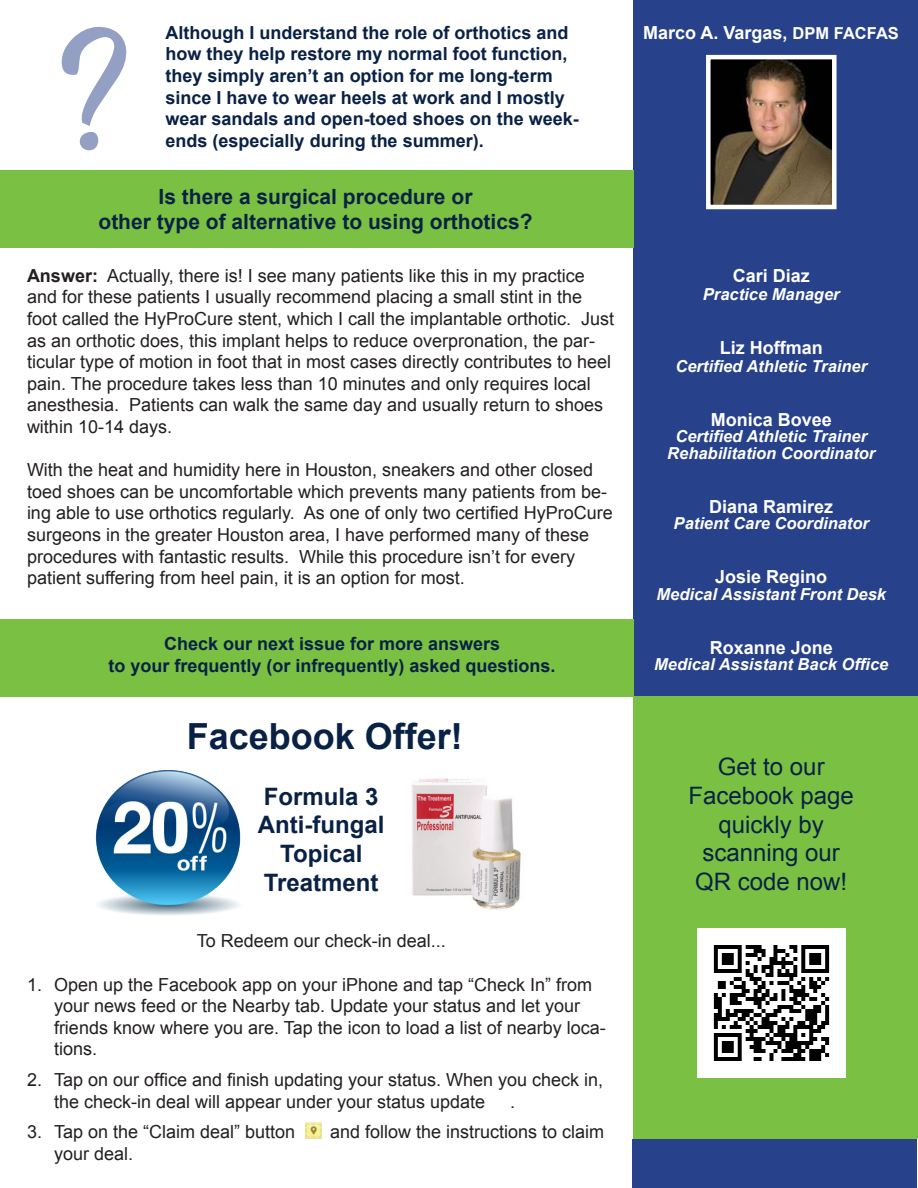
<style>
.page{position:relative;width:918px;height:1188px;background:#fff}
.page>*{position:absolute;margin:0;border:0;box-sizing:border-box;transform-origin:0 0}
.t1{font:700 36px "Arial";color:#092145}
.t2{font:24px/28.8px "Arial";color:#092145;text-align:center}
.t3{font:700 24px "Arial";color:#092145}
.t4{font:700 21px "Arial";color:#092145}
.t5{font:18px/21.6px "Arial";color:#231f20}
.t6{font:700 18px/21.6px "Arial";color:#092145}
.t7{font:700 18px "Arial";color:#fff}
.t8{font:italic 700 16.5px "Arial";color:#fff}
.s1{font-size:16.5px}
.s2{font-weight:700}
</style>
<div class="page">
<div style="left:633px;top:0;width:285px;height:697px;background:#27418a"></div>
<div style="left:0;top:171px;width:633px;height:77px;background:#7ac143"></div>
<div style="left:632px;top:1139px;width:285px;height:49px;background:#27418a"></div>
<img style="left:711px;top:60px;width:121px;height:144px">
<div style="left:706px;top:55px;width:131px;height:154px;border:4px solid #fff"></div>
<div style="left:0;top:619px;width:633px;height:78px;background:#7ac143"></div>
<div style="left:633px;top:697px;width:285px;height:442px;background:#7ac143"></div>
<img style="left:95px;top:770px;width:146px;height:145px">
<svg style="left:61px;top:27px;width:66px;height:123px"></svg>
<img style="left:697px;top:929px;width:149px;height:148px">
<img style="left:412px;top:778px;width:109px;height:132px">
<img style="left:305px;top:1122px;width:17px;height:17px">
<p class="t6" style="left:166px;top:22px;width:405px">Although I understand the role of orthotics and</p>
<p class="t7" style="left:643px;top:20px;width:257px">Marco A. Vargas, <span class="s1">DPM FACFAS</span></p>
<p class="t6" style="left:166px;top:44px;width:415px">how they help restore my normal foot function, they simply aren’t an option for me long-term since I have to wear heels at work and I mostly wear sandals and open-toed shoes on the week&shy;ends (especially during the summer).</p>
<p class="t4" style="left:159px;top:182px;width:315px">Is there a surgical procedure or</p>
<p class="t4" style="left:99px;top:207px;width:436px">other type of alternative to using orthotics?</p>
<p class="t5" style="left:27px;top:265px;width:589px"><span class="s2">Answer:</span> Actually, there is! I see many patients like this in my practice and for these patients I usually recommend placing a small stint in the foot called the HyProCure stent, which I call the implantable orthotic. Just as an orthotic does, this implant helps to reduce overpronation, the par&shy;ticular type of motion in foot that in most cases directly contributes to heel pain. The procedure takes less than 10 minutes and only requires local anesthesia. Patients can walk the same day and usually return to shoes within 10-14 days.</p>
<p class="t5" style="left:27px;top:459px;width:587px">With the heat and humidity here in Houston, sneakers and other closed toed shoes can be uncomfortable which prevents many patients from be&shy;ing able to use orthotics regularly. As one of only two certified HyProCure surgeons in the greater Houston area, I have performed many of these procedures with fantastic results. While this procedure isn’t for every patient suffering from heel pain, it is an option for most.</p>
<p class="t6" style="left:164px;top:634px;width:338px">Check our next issue for more answers</p>
<p class="t6" style="left:109px;top:655px;width:449px">to your frequently (or infrequently) asked questions.</p>
<p class="t1" style="left:187px;top:713px;width:278px">Facebook Offer!</p>
<p class="t3" style="left:264px;top:780px;width:116px">Formula 3</p>
<p class="t3" style="left:258px;top:809px;width:128px">Anti-fungal</p>
<p class="t3" style="left:280px;top:838px;width:84px">Topical</p>
<p class="t3" style="left:264px;top:867px;width:116px">Treatment</p>
<p class="t5" style="left:197px;top:930px;width:251px">To Redeem our check-in deal...</p>
<p class="t5" style="left:54px;top:974px;width:553px;text-indent:-27px">1. Open up the Facebook app on your iPhone and tap “Check In” from your news feed or the Nearby tab. Update your status and let your friends know where you are. Tap the icon to load a list of nearby loca&shy;tions.</p>
<p class="t5" style="left:54px;top:1069px;width:551px;text-indent:-27px">2. Tap on our office and finish updating your status. When you check in, the check-in deal will appear under your status update</p>
<p class="t5" style="left:510px;top:1091px;width:7px">.</p>
<p class="t5" style="left:27px;top:1121px;width:270px">3. Tap on the “Claim deal” button</p>
<p class="t5" style="left:330px;top:1121px;width:276px">and follow the instructions to claim</p>
<p class="t5" style="left:54px;top:1143px;width:81px">your deal.</p>
<p class="t7" style="left:733px;top:264px;width:79px">Cari Diaz</p>
<p class="t8" style="left:703px;top:283px;width:138px">Practice Manager</p>
<p class="t7" style="left:720px;top:336px;width:104px">Liz Hoffman</p>
<p class="t8" style="left:675px;top:355px;width:193px">Certified Athletic Trainer</p>
<p class="t7" style="left:711px;top:408px;width:123px">Monica Bovee</p>
<p class="t8" style="left:675px;top:426px;width:193px">Certified Athletic Trainer</p>
<p class="t8" style="left:667px;top:442px;width:210px">Rehabilitation Coordinator</p>
<p class="t7" style="left:709px;top:495px;width:126px">Diana Ramirez</p>
<p class="t8" style="left:674px;top:513px;width:197px">Patient Care Coordinator</p>
<p class="t7" style="left:715px;top:565px;width:114px">Josie Regino</p>
<p class="t8" style="left:657px;top:583px;width:231px">Medical Assistant Front Desk</p>
<p class="t7" style="left:710px;top:636px;width:125px">Roxanne Jone</p>
<p class="t8" style="left:654px;top:654px;width:236px">Medical Assistant Back Office</p>
<p class="t2" style="left:718px;top:752px;width:108px">Get to our</p>
<p class="t2" style="left:689px;top:781px;width:167px">Facebook page quickly by</p>
<p class="t2" style="left:703px;top:839px;width:139px">scanning our</p>
<p class="t2" style="left:695px;top:868px;width:154px">QR code now!</p>
</div>
